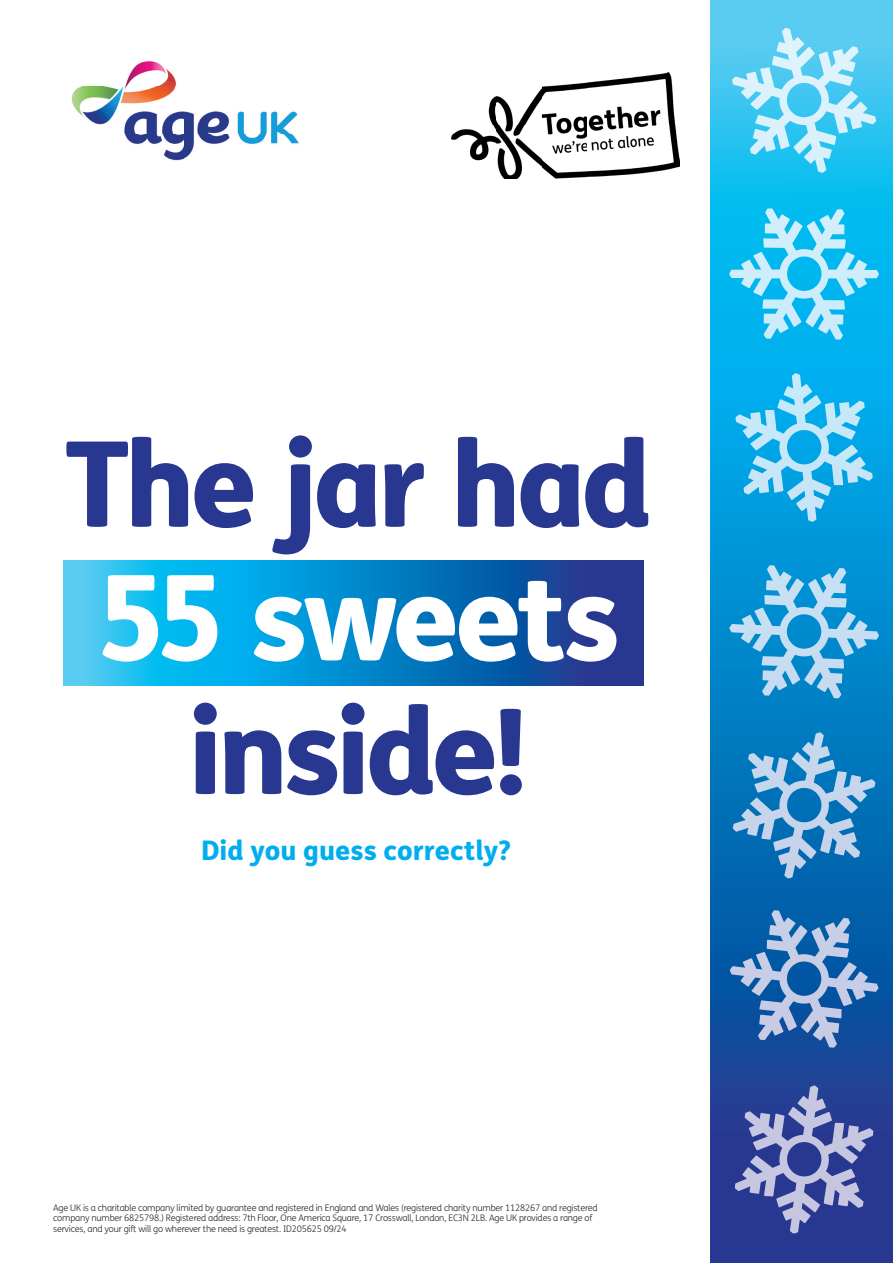
<style>
.page{position:relative;width:893px;height:1263px;background:#fff}
.page>*{position:absolute;margin:0;border:0;box-sizing:border-box;transform-origin:0 0}
.t1{font:800 118.5px "FS Me";letter-spacing:-.045em;color:#283890}
.t2{font:800 118.5px "FS Me";letter-spacing:-.04em;color:#fff}
.t3{font:800 27px "FS Me";color:#00aeef}
.t4{font:300 9px/10.6px "FS Me";letter-spacing:-.02em;color:#231f20}
</style>
<div class="page">
<svg style="left:711px;top:0;width:182px;height:1263px;background:#3295cf"></svg>
<svg style="left:735px;top:28px;width:59px;height:61px;background:#7fd7f4"></svg>
<svg style="left:730px;top:566px;width:59px;height:61px;background:#3ea8dd"></svg>
<svg style="left:753px;top:208px;width:35px;height:62px;background:#5cd0f4"></svg>
<svg style="left:751px;top:733px;width:65px;height:52px;background:#509ed0"></svg>
<svg style="left:752px;top:373px;width:45px;height:61px;background:#44c1f1"></svg>
<svg style="left:730px;top:911px;width:60px;height:61px;background:#3e7eba"></svg>
<svg style="left:745px;top:1087px;width:66px;height:54px;background:#6171b0"></svg>
<svg style="left:64px;top:561px;width:579px;height:124px;background:#0f85c8"></svg>
<img style="left:71px;top:61px;width:228px;height:100px">
<img style="left:451px;top:72px;width:228px;height:106px">
<h1 class="t1" style="left:65px;top:391px;width:589px">The jar had</h1>
<h1 class="t2" style="left:97px;top:524px;width:525px">55 sweets</h1>
<h1 class="t1" style="left:188px;top:658px;width:342px">inside!</h1>
<h2 class="t3" style="left:201px;top:829px;width:311px">Did you guess correctly?</h2>
<p class="t4" style="left:53px;top:1202px;width:546px">Age UK is a charitable company limited by guarantee and registered in England and Wales (registered charity number 1128267 and registered company number 6825798.) Registered address: 7th Floor, One America Square, 17 Crosswall, London, EC3N 2LB. Age UK provides a range of services, and your gift will go wherever the need is greatest. ID205625 09/24</p>
</div>
